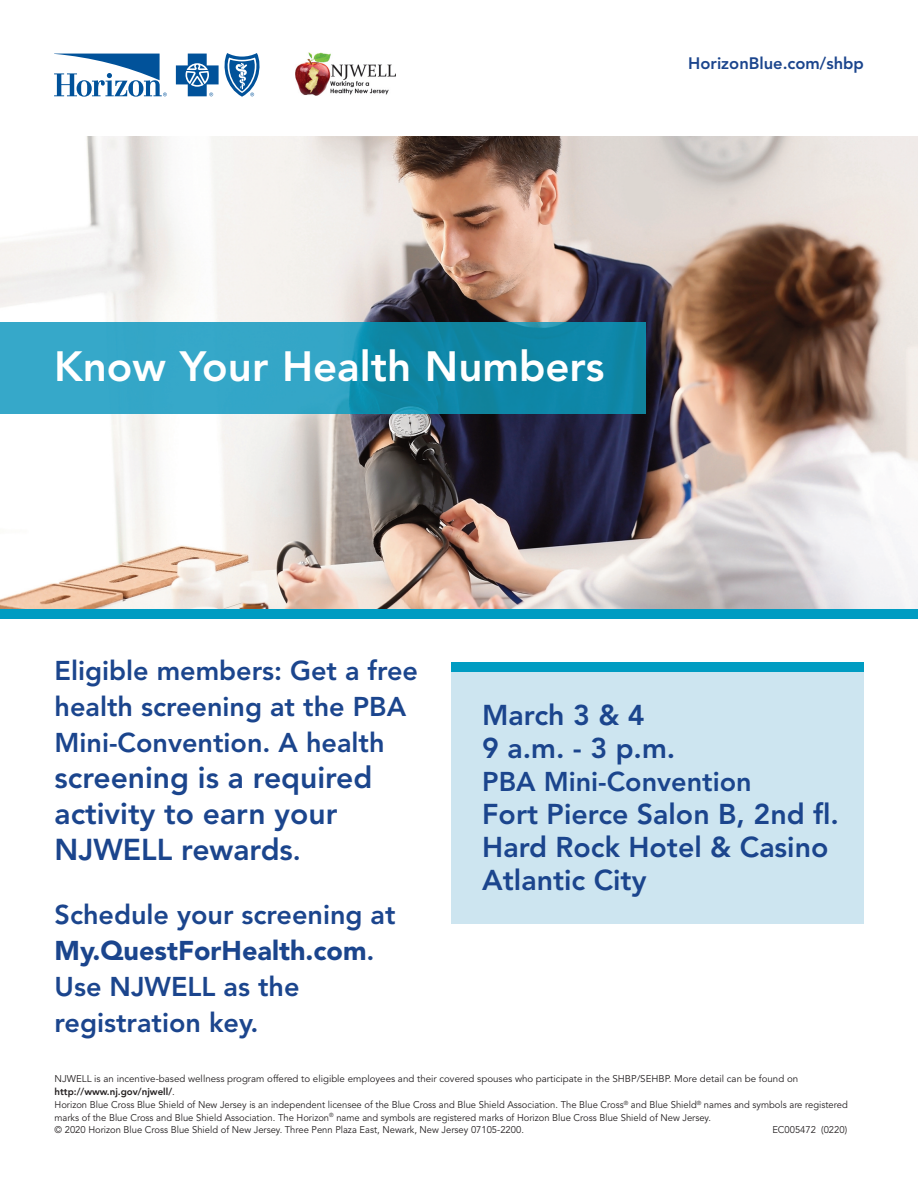
<style>
.page{position:relative;width:918px;height:1188px;background:#fff}
.page>*{position:absolute;margin:0;border:0;box-sizing:border-box;transform-origin:0 0}
.t1{font:800 42px "Avenir";color:#fff}
.t2{font:800 30px/36px "Avenir";color:#1b458d}
.t3{font:800 28.5px/33px "Avenir";color:#1b458d}
.t4{font:800 27px/36px "Avenir";color:#1b458d}
.t5{font:800 16.5px "Avenir";color:#1b458d}
.t6{font:9.75px/12.8px "Avenir";color:#231f20}
.s1{font-size:27px}
.s2{font-weight:900}
.s3{font-weight:800}
</style>
<div class="page">
<div style="left:451px;top:662px;width:413px;height:261px;background:#cde5f0"></div>
<img style="left:0;top:137px;width:918px;height:472px">
<img style="left:0;top:323px;width:646px;height:91px">
<img style="left:296px;top:52px;width:100px;height:44px">
<svg style="left:54px;top:54px;width:113px;height:43px"></svg>
<svg style="left:176px;top:53px;width:84px;height:44px"></svg>
<div style="left:451px;top:662px;width:413px;height:9px;background:#009cc2"></div>
<div style="left:0;top:609px;width:918px;height:9px;background:#009cc2"></div>
<h3 class="t5" style="left:688px;top:50px;width:177px">HorizonBlue.com/shbp</h3>
<h1 class="t1" style="left:54px;top:334px;width:552px">Know Your Health Numbers</h1>
<h3 class="t4" style="left:55px;top:653px;width:365px">Eligible members: Get a free health screening at the PBA<br>Mini-Convention. A health</h3>
<h2 class="t2" style="left:55px;top:760px;width:319px">screening is a required activity to earn your<br>NJWELL rewards<span class="s1">.</span></h2>
<h3 class="t3" style="left:482px;top:699px;width:195px">March 3 &amp; 4<br>9 a.m. - 3 p.m.</h3>
<h3 class="t4" style="left:482px;top:764px;width:271px">PBA Mini-Convention</h3>
<h3 class="t3" style="left:482px;top:798px;width:358px">Fort Pierce Salon B, 2nd fl.<br>Hard Rock Hotel &amp; Casino<br>Atlantic City</h3>
<h3 class="t4" style="left:55px;top:896px;width:343px">Schedule your screening at<br><span class="s2">My.QuestForHealth.com</span>.<br>Use NJWELL as the registration key.</h3>
<p class="t6" style="left:55px;top:1073px;width:795px">NJWELL is an incentive-based wellness program offered to eligible employees and their covered spouses who participate in the SHBP/SEHBP. More detail can be found on <span class="s3">http://www.nj.gov/njwell/</span>.<br>Horizon Blue Cross Blue Shield of New Jersey is an independent licensee of the Blue Cross and Blue Shield Association. The Blue Cross<sup>®</sup> and Blue Shield<sup>®</sup> names and symbols are registered marks of the Blue Cross and Blue Shield Association. The Horizon<sup>®</sup> name and symbols are registered marks of Horizon Blue Cross Blue Shield of New Jersey.<br>© 2020 Horizon Blue Cross Blue Shield of New Jersey. Three Penn Plaza East, Newark, New Jersey 07105-2200.</p>
<p class="t6" style="left:772px;top:1124px;width:76px">EC005472 (0220)</p>
</div>
